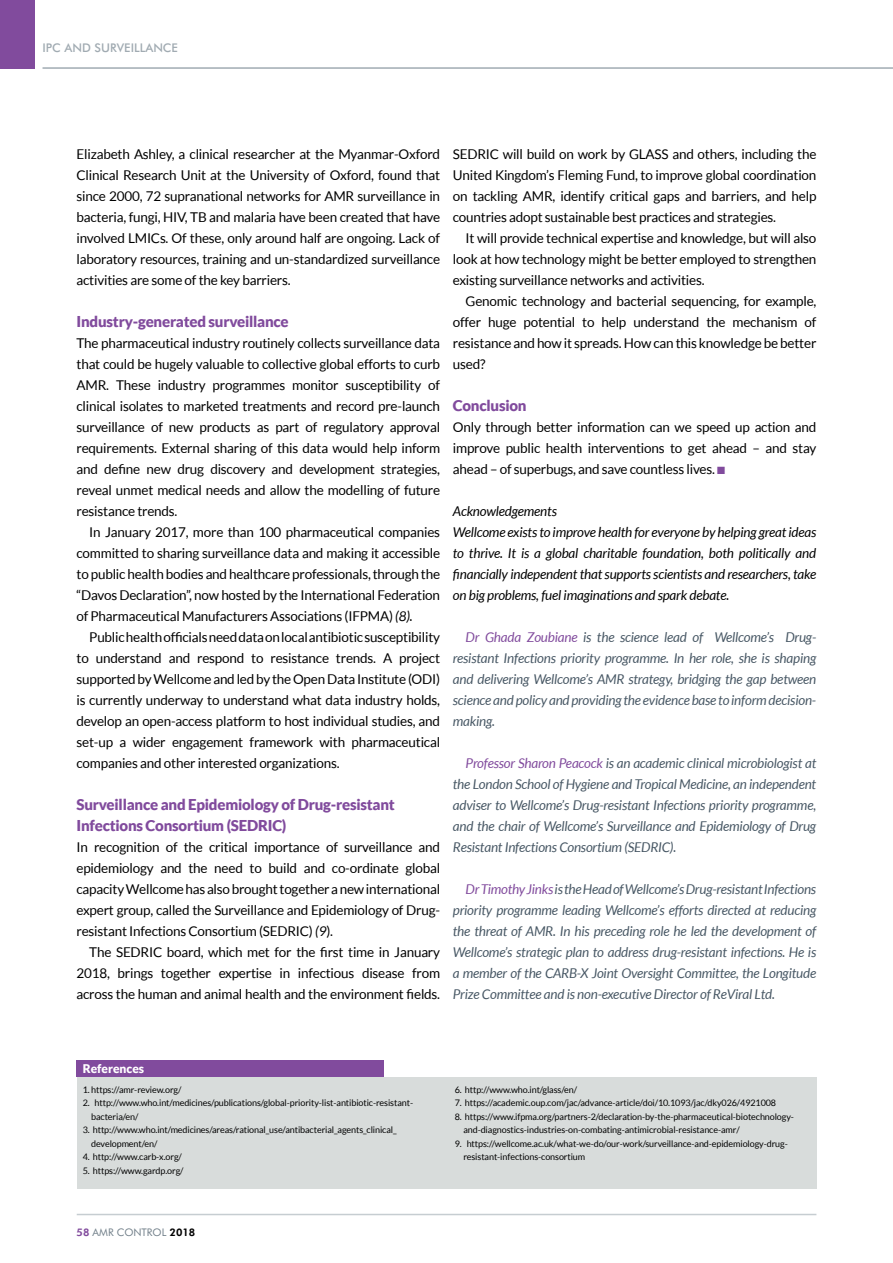
<style>
.page{position:relative;width:893px;height:1263px;background:#fff}
.page>*{position:absolute;margin:0;border:0;box-sizing:border-box;transform-origin:0 0}
.t1{font:900 15px/21px "Lato";letter-spacing:-.015em;color:#814b9d}
.t2{font:13.5px/21px "Lato";letter-spacing:-.015em;color:#000;text-align:justify}
.t3{font:italic 13.5px/21px "Lato";letter-spacing:-.015em;color:#485865;text-align:justify}
.t4{font:italic 13.5px/21px "Lato";letter-spacing:-.015em;color:#000}
.t5{font:500 12px "Futura BT";color:#a1abb2}
.t6{font:900 12px "Lato";color:#fff}
.t7{font:10.5px "Futura BT";color:#72808a}
.t8{font:9px/13.5px "Lato";letter-spacing:-.01em;color:#000}
.s1{font-style:italic}
.s2{color:#814b9d}
.s3{font-weight:800;color:#814b9d}
.s4{font-weight:800;color:#000}
</style>
<div class="page">
<div style="left:0;top:0;width:34px;height:69px;background:#814b9d"></div>
<hr style="left:43px;top:67px;width:850px;height:2px;background:#a1abb2">
<hr style="left:77px;top:1214px;width:739px;height:1px;background:#c6cdd1">
<div style="left:77px;top:1077px;width:740px;height:111px;background:#d8dcdb"></div>
<div style="left:77px;top:1060px;width:307px;height:17px;background:#814b9d"></div>
<p class="t5" style="left:43px;top:40px;width:137px">IPC AND SURVEILLANCE</p>
<p class="t2" style="left:77px;top:144px;width:365px">Elizabeth Ashley, a clinical researcher at the Myanmar-Oxford Clinical Research Unit at the University of Oxford, found that since 2000, 72 supranational networks for AMR surveillance in bacteria, fungi, HIV, TB and malaria have been created that have involved LMICs. Of these, only around half are ongoing. Lack of laboratory resources, training and un-standardized surveillance activities are some of the key barriers.</p>
<p class="t1" style="left:77px;top:311px;width:214px">Industry-generated surveillance</p>
<p class="t2" style="left:77px;top:333px;width:365px">The pharmaceutical industry routinely collects surveillance data that could be hugely valuable to collective global efforts to curb AMR. These industry programmes monitor susceptibility of clinical isolates to marketed treatments and record pre-launch surveillance of new products as part of regulatory approval requirements. External sharing of this data would help inform and define new drug discovery and development strategies, reveal unmet medical needs and allow the modelling of future resistance trends.</p>
<p class="t2" style="left:77px;top:522px;width:365px;text-indent:13px">In January 2017, more than 100 pharmaceutical companies committed to sharing surveillance data and making it accessible to public health bodies and healthcare professionals, through the “Davos Declaration”, now hosted by the International Federation of Pharmaceutical Manufacturers Associations (IFPMA) <span class="s1">(8).</span></p>
<p class="t2" style="left:77px;top:627px;width:365px;text-indent:13px">Public health officials need data on local antibiotic susceptibility to understand and respond to resistance trends. A project supported by Wellcome and led by the Open Data Institute (ODI) is currently underway to understand what data industry holds, develop an open-access platform to host individual studies, and set-up a wider engagement framework with pharmaceutical companies and other interested organizations.</p>
<p class="t1" style="left:77px;top:794px;width:320px">Surveillance and Epidemiology of Drug-resistant<br>Infections Consortium (SEDRIC)</p>
<p class="t2" style="left:77px;top:837px;width:365px">In recognition of the critical importance of surveillance and epidemiology and the need to build and co-ordinate global capacity Wellcome has also brought together a new international expert group, called the Surveillance and Epidemiology of Drug&shy;resistant Infections Consortium (SEDRIC) <span class="s1">(9</span>).</p>
<p class="t2" style="left:77px;top:942px;width:365px;text-indent:13px">The SEDRIC board, which met for the first time in January 2018, brings together expertise in infectious disease from across the human and animal health and the environment fields.</p>
<p class="t2" style="left:453px;top:144px;width:365px">SEDRIC will build on work by GLASS and others, including the United Kingdom’s Fleming Fund, to improve global coordination on tackling AMR, identify critical gaps and barriers, and help countries adopt sustainable best practices and strategies.</p>
<p class="t2" style="left:453px;top:228px;width:365px;text-indent:13px">It will provide technical expertise and knowledge, but will also look at how technology might be better employed to strengthen existing surveillance networks and activities.</p>
<p class="t2" style="left:453px;top:291px;width:365px;text-indent:13px">Genomic technology and bacterial sequencing, for example, offer huge potential to help understand the mechanism of resistance and how it spreads. How can this knowledge be better used?</p>
<p class="t1" style="left:453px;top:395px;width:75px">Conclusion</p>
<p class="t2" style="left:453px;top:417px;width:365px">Only through better information can we speed up action and improve public health interventions to get ahead – and stay ahead – of superbugs, and save countless lives. <span class="s2">■</span></p>
<p class="t4" style="left:453px;top:501px;width:365px">Acknowledgements<br>Wellcome exists to improve health for everyone by helping great ideas to thrive. It is a global charitable foundation, both politically and financially independent that supports scientists and researchers, take on big problems, fuel imaginations and spark debate.</p>
<p class="t3" style="left:453px;top:627px;width:365px;text-indent:13px"><span class="s2">Dr Ghada Zoubiane</span> is the science lead of Wellcome’s Drug&shy;resistant Infections priority programme. In her role, she is shaping and delivering Wellcome’s AMR strategy, bridging the gap between science and policy and providing the evidence base to inform decision&shy;making.</p>
<p class="t3" style="left:453px;top:753px;width:365px;text-indent:13px"><span class="s2">Professor Sharon Peacock</span> is an academic clinical microbiologist at the London School of Hygiene and Tropical Medicine, an independent adviser to Wellcome’s Drug-resistant Infections priority programme, and the chair of Wellcome’s Surveillance and Epidemiology of Drug Resistant Infections Consortium (SEDRIC).</p>
<p class="t3" style="left:453px;top:879px;width:365px;text-indent:13px"><span class="s2">Dr Timothy Jinks</span> is the Head of Wellcome’s Drug-resistant Infections priority programme leading Wellcome’s efforts directed at reducing the threat of AMR. In his preceding role he led the development of Wellcome’s strategic plan to address drug-resistant infections. He is a member of the CARB-X Joint Oversight Committee, the Longitude Prize Committee and is non-executive Director of ReViral Ltd.</p>
<p class="t6" style="left:83px;top:1061px;width:63px">References</p>
<p class="t8" style="left:83px;top:1083px;width:100px">1. https://amr-review.org/</p>
<p class="t8" style="left:91px;top:1096px;width:323px;text-indent:-9px">2. http://www.who.int/medicines/publications/global-priority-list-antibiotic-resistant&shy;bacteria/en/</p>
<p class="t8" style="left:91px;top:1123px;width:307px;text-indent:-9px">3. http://www.who.int/medicines/areas/rational_use/antibacterial_agents_clinical_ development/en/</p>
<p class="t8" style="left:83px;top:1150px;width:101px">4. http://www.carb-x.org/</p>
<p class="t8" style="left:83px;top:1164px;width:102px">5. https://www.gardp.org/</p>
<p class="t7" style="left:77px;top:1226px;width:120px"><span class="s3">58</span> AMR CONTROL <span class="s4">2018</span></p>
<p class="t8" style="left:455px;top:1083px;width:124px">6. http://www.who.int/glass/en/</p>
<p class="t8" style="left:455px;top:1096px;width:323px">7. https://academic.oup.com/jac/advance-article/doi/10.1093/jac/dky026/4921008</p>
<p class="t8" style="left:463px;top:1110px;width:332px;text-indent:-9px">8. https://www.ifpma.org/partners-2/declaration-by-the-pharmaceutical-biotechnology&shy;and-diagnostics-industries-on-combating-antimicrobial-resistance-amr/</p>
<p class="t8" style="left:463px;top:1137px;width:326px;text-indent:-9px">9. https://wellcome.ac.uk/what-we-do/our-work/surveillance-and-epidemiology-drug&shy;resistant-infections-consortium</p>
</div>
